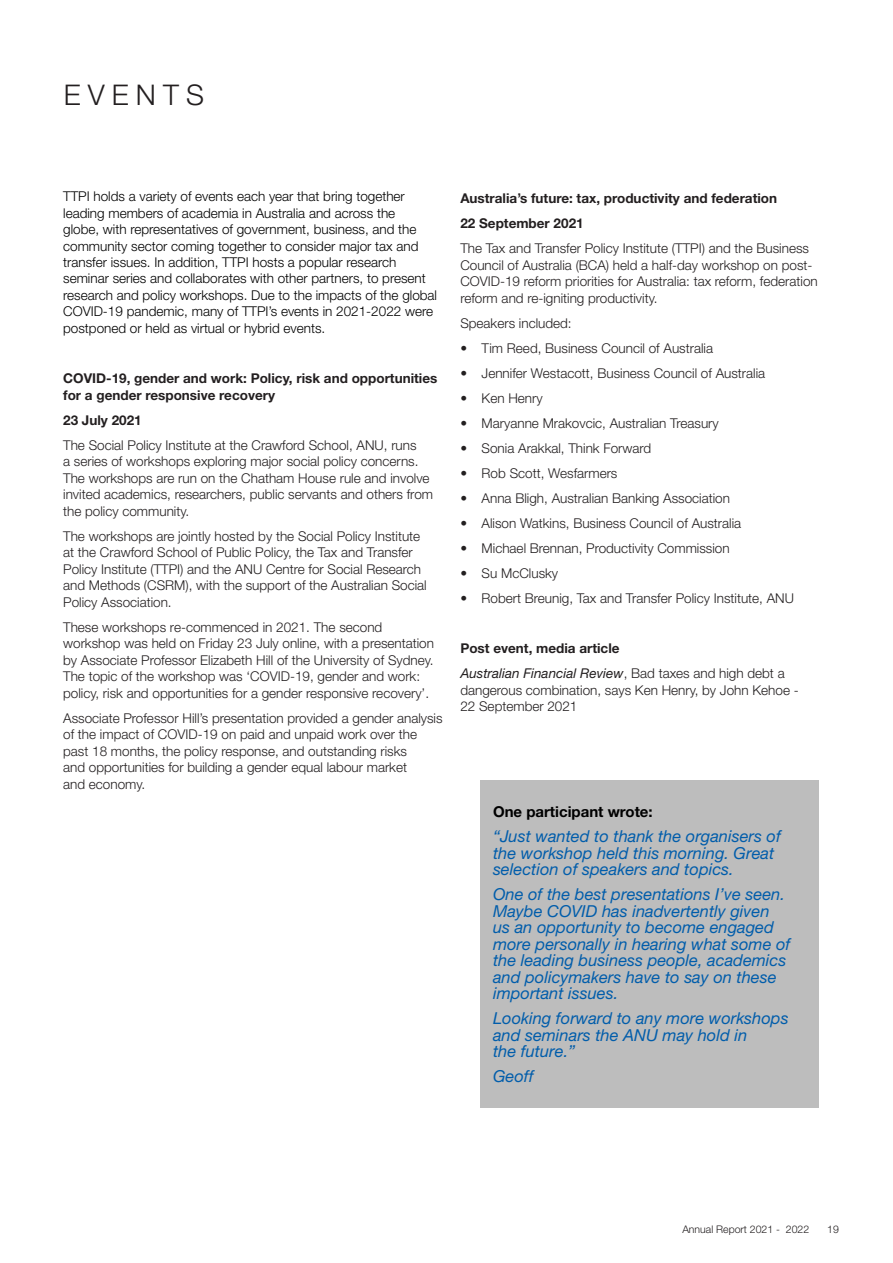
<style>
.page{position:relative;width:893px;height:1263px;background:#fff}
.page>*{position:absolute;margin:0;border:0;box-sizing:border-box;transform-origin:0 0}
.t1{font:300 28.5px "Helvetica Neue LT Std";letter-spacing:.25em;color:#231f20}
.Bodycopy{font:italic 16.5px/16.5px "Helvetica Neue LT Std";color:#015dab}
.t2{font:700 15px "Helvetica Neue LT Std";color:#000}
.Bodycopy-2{font:300 13.5px/16.5px "Helvetica Neue LT Std";color:#231f20}
.Heading__Plantinum{font:300 13.5px/16.5px "Helvetica Neue LT Std";color:#000}
.Bodycopy-3{font:700 13.5px/16.5px "Helvetica Neue LT Std";color:#231f20}
.t3{font:300 10.5px "Helvetica Neue LT Std";color:#231f20}
.s1{font-weight:400;font-style:italic}
</style>
<div class="page">
<div style="left:480px;top:780px;width:339px;height:328px;background:#bdbdbd"></div>
<p class="t1" style="left:64px;top:78px;width:142px">EVENTS</p>
<p class="Heading__Plantinum" style="left:63px;top:188px;width:375px">TTPI holds a variety of events each year that bring together leading members of academia in Australia and across the<br>globe, with representatives of government, business, and the community sector coming together to consider major tax and transfer issues. In addition, TTPI hosts a popular research seminar series and collaborates with other partners, to present research and policy workshops. Due to the impacts of the global COVID-19 pandemic, many of TTPI’s events in 2021-2022 were postponed or held as virtual or hybrid events.</p>
<p class="Bodycopy-3" style="left:63px;top:370px;width:376px">COVID-19, gender and work: Policy, risk and opportunities for a gender responsive recovery</p>
<p class="Bodycopy-3" style="left:63px;top:411px;width:80px">23 July 2021</p>
<p class="Bodycopy-2" style="left:63px;top:436px;width:371px">The Social Policy Institute at the Crawford School, ANU, runs<br>a series of workshops exploring major social policy concerns.<br>The workshops are run on the Chatham House rule and involve invited academics, researchers, public servants and others from the policy community.</p>
<p class="Bodycopy-2" style="left:63px;top:527px;width:365px">The workshops are jointly hosted by the Social Policy Institute at the Crawford School of Public Policy, the Tax and Transfer Policy Institute (TTPI) and the ANU Centre for Social Research and Methods (CSRM), with the support of the Australian Social Policy Association.</p>
<p class="Bodycopy-2" style="left:63px;top:618px;width:372px">These workshops re-commenced in 2021. The second workshop was held on Friday 23 July online, with a presentation by Associate Professor Elizabeth Hill of the University of Sydney.<br>The topic of the workshop was ‘COVID-19, gender and work: policy, risk and opportunities for a gender responsive recovery’.</p>
<p class="Bodycopy-2" style="left:63px;top:709px;width:381px">Associate Professor Hill’s presentation provided a gender analysis of the impact of COVID-19 on paid and unpaid work over the past 18 months, the policy response, and outstanding risks<br>and opportunities for building a gender equal labour market<br>and economy.</p>
<p class="Bodycopy-3" style="left:460px;top:190px;width:318px">Australia’s future: tax, productivity and federation</p>
<p class="Bodycopy-3" style="left:460px;top:215px;width:125px">22 September 2021</p>
<p class="Bodycopy-2" style="left:460px;top:240px;width:359px">The Tax and Transfer Policy Institute (TTPI) and the Business Council of Australia (BCA) held a half-day workshop on post-COVID-19 reform priorities for Australia: tax reform, federation reform and re-igniting productivity.</p>
<p class="Bodycopy-2" style="left:460px;top:315px;width:113px">Speakers included:</p>
<p class="Bodycopy-2" style="left:460px;top:340px;width:254px">• Tim Reed, Business Council of Australia</p>
<p class="Bodycopy-2" style="left:460px;top:365px;width:306px">• Jennifer Westacott, Business Council of Australia</p>
<p class="Bodycopy-2" style="left:460px;top:390px;width:84px">• Ken Henry</p>
<p class="Bodycopy-2" style="left:460px;top:415px;width:260px">• Maryanne Mrakovcic, Australian Treasury</p>
<p class="Bodycopy-2" style="left:460px;top:440px;width:192px">• Sonia Arakkal, Think Forward</p>
<p class="Bodycopy-2" style="left:460px;top:465px;width:159px">• Rob Scott, Wesfarmers</p>
<p class="Bodycopy-2" style="left:460px;top:490px;width:271px">• Anna Bligh, Australian Banking Association</p>
<p class="Bodycopy-2" style="left:460px;top:515px;width:282px">• Alison Watkins, Business Council of Australia</p>
<p class="Bodycopy-2" style="left:460px;top:540px;width:271px">• Michael Brennan, Productivity Commission</p>
<p class="Bodycopy-2" style="left:460px;top:565px;width:99px">• Su McClusky</p>
<p class="Bodycopy-2" style="left:460px;top:590px;width:335px">• Robert Breunig, Tax and Transfer Policy Institute, ANU</p>
<p class="Bodycopy-3" style="left:460px;top:640px;width:161px">Post event, media article</p>
<p class="Bodycopy-2" style="left:460px;top:665px;width:340px"><span class="s1">Australian Financial Review</span>, Bad taxes and high debt a dangerous combination, says Ken Henry, by John Kehoe -<br>22 September 2021</p>
<p class="t2" style="left:493px;top:802px;width:161px">One participant wrote:</p>
<p class="Bodycopy" style="left:493px;top:828px;width:289px">“Just wanted to thank the organisers of the workshop held this morning. Great selection of speakers and topics.</p>
<p class="Bodycopy" style="left:493px;top:886px;width:299px">One of the best presentations I’ve seen.<br>Maybe COVID has inadvertently given us an opportunity to become engaged more personally in hearing what some of the leading business people, academics and policymakers have to say on these important issues.</p>
<p class="Bodycopy" style="left:493px;top:1010px;width:297px">Looking forward to any more workshops and seminars the ANU may hold in<br>the future.”</p>
<p class="Bodycopy" style="left:493px;top:1068px;width:42px">Geoff</p>
<p class="t3" style="left:682px;top:1223px;width:128px">Annual Report 2021 - 2022</p>
<p class="t3" style="left:827px;top:1223px;width:13px">19</p>
</div>
